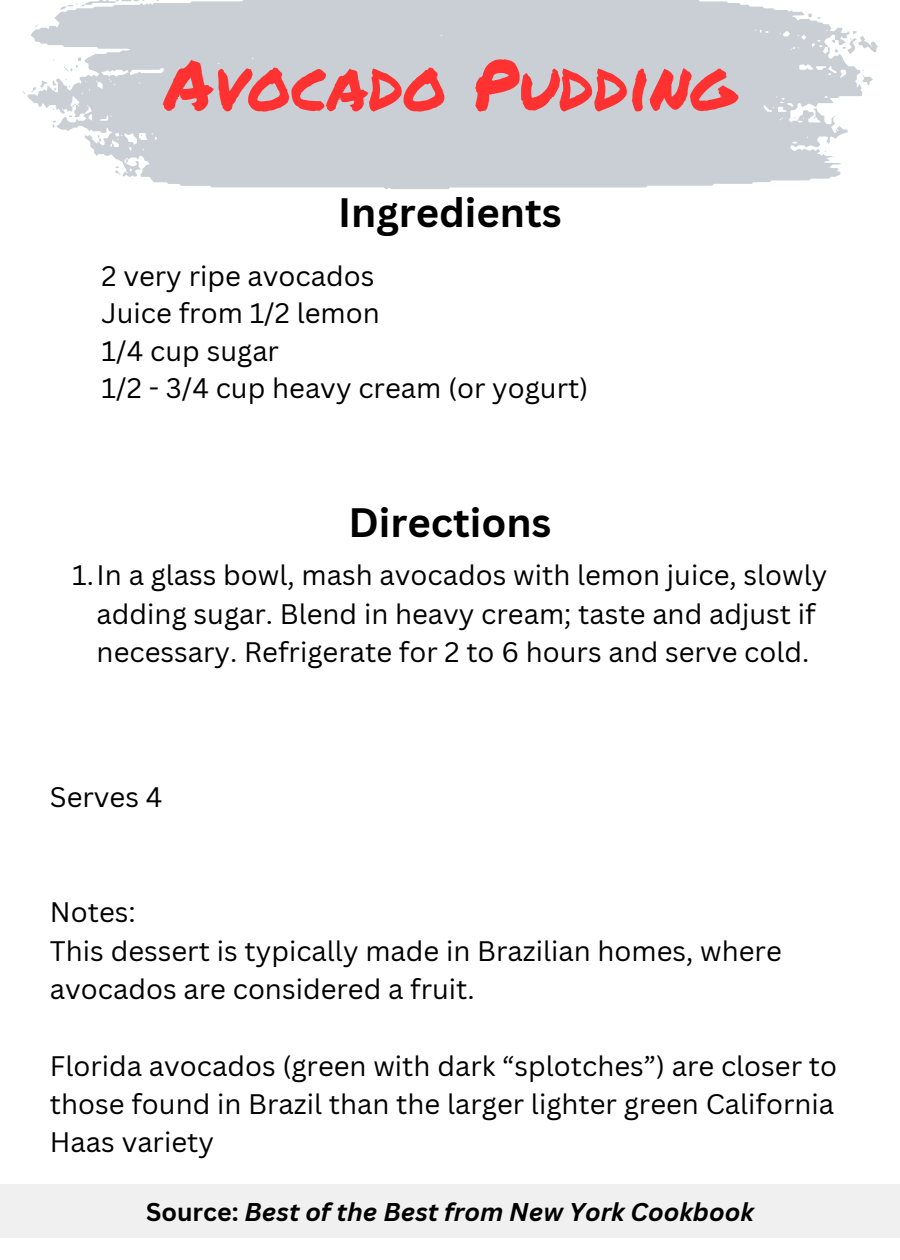
<style>
.page{position:relative;width:900px;height:1260px;background:#fff}
.page>*{position:absolute;margin:0;border:0;box-sizing:border-box;transform-origin:0 0}
.t1{font:70px "Permanent Marker";color:#ff3131}
.t2{font:700 40px "Canva Sans";color:#000}
.t3{font:27.5px/38.2px "Canva Sans";color:#000;text-align:center}
.t4{font:italic 700 25px "Canva Sans";color:#000}
.s1{font-style:normal}
</style>
<div class="page">
<svg style="left:27px;top:0;width:835px;height:189px;background:#d0d4da"></svg>
<svg style="left:808px;top:13px;width:4px;height:4px"></svg>
<svg style="left:97px;top:135px;width:4px;height:7px"></svg>
<svg style="left:52px;top:120px;width:4px;height:8px"></svg>
<svg style="left:60px;top:0;width:122px;height:10px"></svg>
<svg style="left:34px;top:24px;width:5px;height:3px"></svg>
<svg style="left:832px;top:31px;width:45px;height:23px"></svg>
<svg style="left:64px;top:57px;width:17px;height:15px"></svg>
<svg style="left:862px;top:70px;width:11px;height:15px"></svg>
<svg style="left:22px;top:80px;width:35px;height:15px"></svg>
<svg style="left:72px;top:103px;width:4px;height:4px"></svg>
<svg style="left:115px;top:159px;width:13px;height:17px"></svg>
<div style="left:0;top:1184px;width:900px;height:54px;background:#f1f0f0"></div>
<p class="t1" style="left:164px;top:33px;width:573px">Avocado Pudding</p>
<h1 class="t2" style="left:338px;top:184px;width:225px">Ingredients</h1>
<h2 class="t3" style="left:102px;top:256px;width:274px">2 very ripe avocados</h2>
<p class="t3" style="left:102px;top:294px;width:280px">Juice from 1/2 lemon</p>
<p class="t3" style="left:102px;top:331px;width:179px">1/4 cup sugar</p>
<p class="t3" style="left:102px;top:369px;width:488px">1/2 - 3/4 cup heavy cream (or yogurt)</p>
<p class="t2" style="left:348px;top:494px;width:205px">Directions</p>
<h2 class="t3" style="left:72px;top:556px;width:757px">1.In a glass bowl, mash avocados with lemon juice, slowly adding sugar. Blend in heavy cream; taste and adjust if necessary. Refrigerate for 2 to 6 hours and serve cold.</h2>
<p class="t3" style="left:50px;top:777px;width:114px">Serves 4</p>
<p class="t3" style="left:50px;top:892px;width:87px">Notes:</p>
<p class="t3" style="left:50px;top:931px;width:733px;text-align:left">This dessert is typically made in Brazilian homes, where avocados are considered a fruit.</p>
<p class="t3" style="left:50px;top:1046px;width:789px;text-align:justify">Florida avocados (green with dark “splotches”) are closer to those found in Brazil than the larger lighter green California Haas variety</p>
<p class="t4" style="left:146px;top:1194px;width:609px"><span class="s1">Source:</span> Best of the Best from New York Cookbook</p>
</div>
